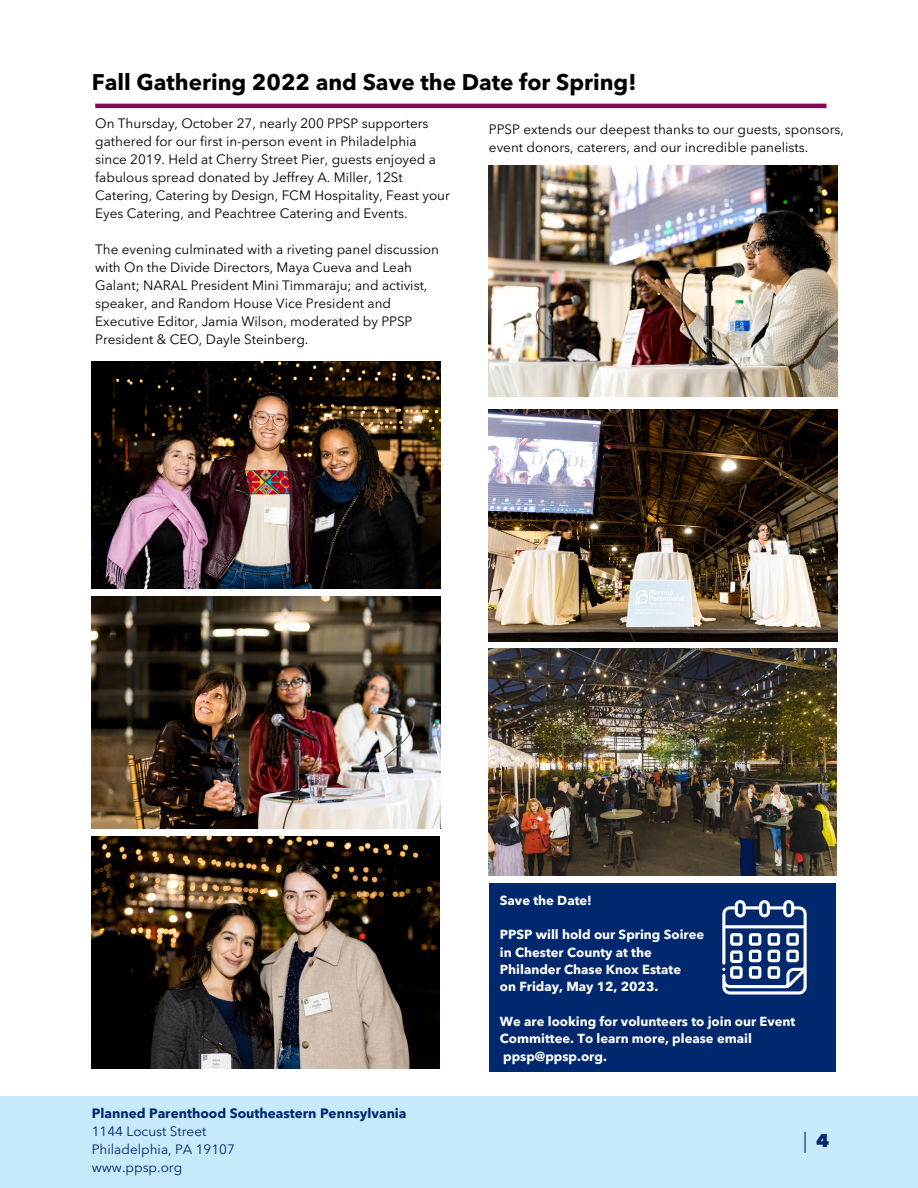
<style>
.page{position:relative;width:918px;height:1188px;background:#fff}
.page>*{position:absolute;margin:0;border:0;box-sizing:border-box;transform-origin:0 0}
.t1{font:700 22.5px "Avenir Next LT Pro";color:#000}
.t2{font:800 18.45px "Avenir Next LT Pro";color:#00286e}
.t3{font:13.5px/18px "Avenir Next LT Pro";color:#000}
.t4{font:13.5px/18px "Avenir Next LT Pro";color:#00286e}
.t5{font:700 13.5px "Avenir Next LT Pro";color:#00286e}
.t6{font:700 13.05px/17.4px "Avenir Next LT Pro";color:#fff}
</style>
<div class="page">
<div style="left:0;top:1096px;width:918px;height:92px;background:#c6eafa"></div>
<hr style="left:804px;top:1132px;width:2px;height:21px;background:#00286e">
<hr style="left:95px;top:104px;width:732px;height:4px;background:#840b55">
<div style="left:489px;top:883px;width:346px;height:189px;background:#00286e"></div>
<svg style="left:722px;top:900px;width:85px;height:95px"></svg>
<img style="left:92px;top:361px;width:348px;height:227px">
<img style="left:489px;top:648px;width:348px;height:227px">
<img style="left:92px;top:836px;width:347px;height:232px">
<img style="left:489px;top:165px;width:349px;height:232px">
<img style="left:489px;top:409px;width:349px;height:232px">
<img style="left:92px;top:596px;width:349px;height:232px">
<h1 class="t1" style="left:92px;top:68px;width:546px">Fall Gathering 2022 and Save the Date for Spring!</h1>
<p class="t3" style="left:489px;top:121px;width:357px">PPSP extends our deepest thanks to our guests, sponsors, event donors, caterers, and our incredible panelists.</p>
<p class="t3" style="left:95px;top:115px;width:356px">On Thursday, October 27, nearly 200 PPSP supporters gathered for our first in-person event in Philadelphia since 2019. Held at Cherry Street Pier, guests enjoyed a fabulous spread donated by Jeffrey A. Miller, 12St Catering, Catering by Design, FCM Hospitality, Feast your Eyes Catering, and Peachtree Catering and Events.</p>
<p class="t3" style="left:95px;top:241px;width:345px">The evening culminated with a riveting panel discussion with On the Divide Directors, Maya Cueva and Leah Galant; NARAL President Mini Timmaraju; and activist, speaker, and Random House Vice President and Executive Editor, Jamia Wilson, moderated by PPSP President &amp; CEO, Dayle Steinberg.</p>
<p class="t5" style="left:92px;top:1104px;width:316px">Planned Parenthood Southeastern Pennsylvania</p>
<p class="t4" style="left:92px;top:1123px;width:145px">1144 Locust Street<br>Philadelphia, PA 19107 www.ppsp.org</p>
<p class="t6" style="left:500px;top:892px;width:94px">Save the Date!</p>
<p class="t6" style="left:500px;top:926px;width:206px">PPSP will hold our Spring Soiree in Chester County at the<br>Philander Chase Knox Estate<br>on Friday, May 12, 2023.</p>
<p class="t6" style="left:500px;top:1013px;width:297px">We are looking for volunteers to join our Event<br>Committee. To learn more, please email ppsp@ppsp.org.</p>
<h2 class="t2" style="left:816px;top:1129px;width:14px">4</h2>
</div>
